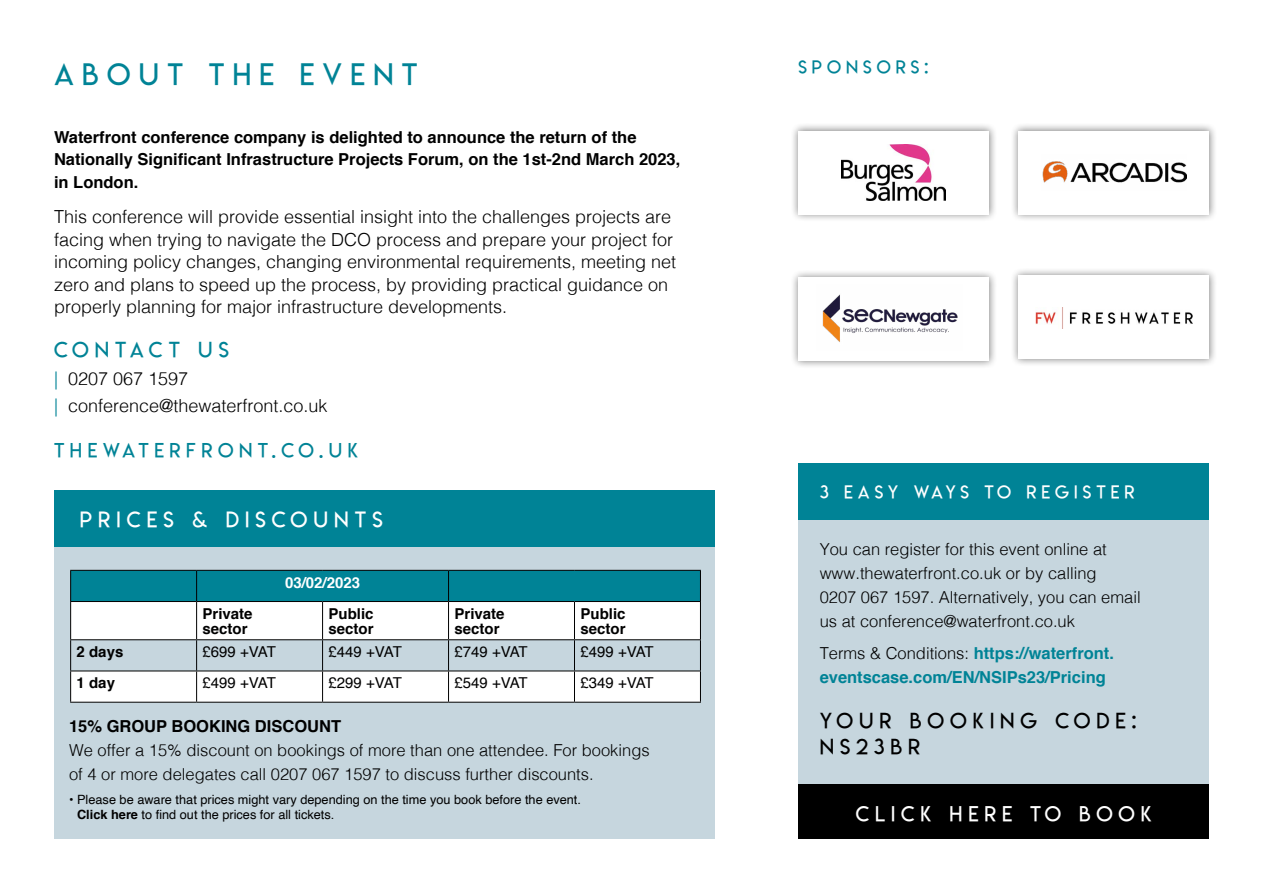
<style>
.page{position:relative;width:1263px;height:893px;background:#fff}
.page>*{position:absolute;margin:0;border:0;box-sizing:border-box;transform-origin:0 0}
.t1{font:30px "Lemon Milklight";letter-spacing:.28em;color:#008396}
.t2{font:21.75px "Lemon Milklight";letter-spacing:.28em;color:#fff}
.t3{font:21.45px/25.7px "Lemon Milklight";letter-spacing:.28em;color:#000}
.t4{font:21.45px "Lemon Milklight";letter-spacing:.28em;color:#008396}
.t5{font:21px "Lemon Milklight";letter-spacing:.28em;color:#fff}
.t6{font:19.8px "Lemon Milklight";letter-spacing:.28em;color:#008396}
.t7{font:300 18px/22.5px "Helvetica";color:#000}
.t8{font:18px "Lemon Milklight";letter-spacing:.28em;color:#fff}
.t9{font:18px "Lemon Milklight";letter-spacing:.28em;color:#008396}
.t10{font:300 16.5px/24px "Helvetica";color:#000}
.t11{font:700 16.5px/22.5px "Helvetica";color:#000}
.t12{font:700 16.5px/24px "Helvetica";color:#008396}
.t13{font:15px "Helvetica";letter-spacing:-.035em;color:#000}
.t14{font:700 15px "Helvetica";color:#000}
.t15{font:700 15px "Helvetica";color:#fff}
.t16{font:12.75px/15.3px "Helvetica";color:#000}
.s1{color:#008396}
.s2{font-weight:700}
.s3{font-weight:300;color:#000}
</style>
<div class="page">
<div style="left:798px;top:507px;width:411px;height:277px;background:#c6d6de"></div>
<div style="left:54px;top:541px;width:660px;height:298px;background:#c6d6de"></div>
<div style="left:54px;top:490px;width:660px;height:57px;background:#008396"></div>
<div style="left:798px;top:464px;width:411px;height:56px;background:#008396"></div>
<div style="left:1010px;top:268px;width:207px;height:99px;background:#000;opacity:.5"></div>
<div style="left:1018px;top:276px;width:191px;height:83px;background:#fff"></div>
<img style="left:1035px;top:307px;width:157px;height:22px">
<div style="left:790px;top:123px;width:207px;height:100px;background:#000;opacity:.5"></div>
<div style="left:798px;top:131px;width:191px;height:83px;background:#fff"></div>
<img style="left:841px;top:144px;width:105px;height:57px">
<div style="left:790px;top:269px;width:207px;height:100px;background:#000;opacity:.5"></div>
<div style="left:798px;top:277px;width:191px;height:84px;background:#fff"></div>
<img style="left:822px;top:294px;width:136px;height:48px">
<div style="left:1010px;top:123px;width:207px;height:100px;background:#000;opacity:.5"></div>
<div style="left:1018px;top:131px;width:191px;height:83px;background:#fff"></div>
<img style="left:1042px;top:161px;width:145px;height:22px">
<div style="left:71px;top:571px;width:629px;height:30px;background:#008396"></div>
<svg style="left:71px;top:602px;width:629px;height:100px;fill:#fff"></svg>
<hr style="left:70px;top:570px;width:127px;height:1px;background:#000">
<hr style="left:70px;top:571px;width:1px;height:30px;background:#000">
<hr style="left:197px;top:570px;width:126px;height:1px;background:#000">
<hr style="left:196px;top:571px;width:1px;height:30px;background:#000">
<hr style="left:323px;top:570px;width:125px;height:1px;background:#000">
<hr style="left:448px;top:570px;width:126px;height:1px;background:#000">
<hr style="left:448px;top:571px;width:1px;height:30px;background:#000">
<hr style="left:574px;top:570px;width:127px;height:1px;background:#000">
<hr style="left:700px;top:571px;width:1px;height:30px;background:#000">
<hr style="left:70px;top:601px;width:127px;height:1px;background:#000">
<hr style="left:70px;top:602px;width:1px;height:37px;background:#000">
<hr style="left:197px;top:601px;width:126px;height:1px;background:#000">
<hr style="left:196px;top:602px;width:1px;height:37px;background:#000">
<hr style="left:323px;top:601px;width:125px;height:1px;background:#000">
<hr style="left:322px;top:602px;width:1px;height:37px;background:#000">
<hr style="left:448px;top:601px;width:126px;height:1px;background:#000">
<hr style="left:448px;top:602px;width:1px;height:37px;background:#000">
<hr style="left:574px;top:601px;width:127px;height:1px;background:#000">
<hr style="left:574px;top:602px;width:1px;height:37px;background:#000">
<hr style="left:700px;top:602px;width:1px;height:37px;background:#000">
<hr style="left:70px;top:639px;width:127px;height:1px;background:#000">
<hr style="left:70px;top:640px;width:1px;height:30px;background:#000">
<hr style="left:197px;top:639px;width:126px;height:1px;background:#000">
<hr style="left:196px;top:640px;width:1px;height:30px;background:#000">
<hr style="left:323px;top:639px;width:125px;height:1px;background:#000">
<hr style="left:322px;top:640px;width:1px;height:30px;background:#000">
<hr style="left:448px;top:639px;width:126px;height:1px;background:#000">
<hr style="left:448px;top:640px;width:1px;height:30px;background:#000">
<hr style="left:574px;top:639px;width:127px;height:1px;background:#000">
<hr style="left:574px;top:640px;width:1px;height:30px;background:#000">
<hr style="left:700px;top:640px;width:1px;height:30px;background:#000">
<hr style="left:70px;top:670px;width:127px;height:1px;background:#000">
<hr style="left:70px;top:671px;width:1px;height:31px;background:#000">
<hr style="left:197px;top:670px;width:126px;height:1px;background:#000">
<hr style="left:196px;top:671px;width:1px;height:31px;background:#000">
<hr style="left:323px;top:670px;width:125px;height:1px;background:#000">
<hr style="left:322px;top:671px;width:1px;height:31px;background:#000">
<hr style="left:448px;top:670px;width:126px;height:1px;background:#000">
<hr style="left:448px;top:671px;width:1px;height:31px;background:#000">
<hr style="left:574px;top:670px;width:127px;height:1px;background:#000">
<hr style="left:574px;top:671px;width:1px;height:31px;background:#000">
<hr style="left:700px;top:671px;width:1px;height:31px;background:#000">
<hr style="left:70px;top:702px;width:127px;height:1px;background:#000">
<hr style="left:197px;top:702px;width:126px;height:1px;background:#000">
<hr style="left:323px;top:702px;width:125px;height:1px;background:#000">
<hr style="left:448px;top:702px;width:126px;height:1px;background:#000">
<hr style="left:574px;top:702px;width:127px;height:1px;background:#000">
<div style="left:798px;top:784px;width:411px;height:54px;background:#000"></div>
<p class="t1" style="left:54px;top:56px;width:365px">ABOUT THE EVENT</p>
<p class="t11" style="left:54px;top:126px;width:628px">Waterfront conference company is delighted to announce the return of the<br>Nationally Significant Infrastructure Projects Forum, on the 1st-2nd March 2023, in London.</p>
<p class="t7" style="left:54px;top:204px;width:624px">This conference will provide essential insight into the challenges projects are facing when trying to navigate the DCO process and prepare your project for incoming policy changes, changing environmental requirements, meeting net zero and plans to speed up the process, by providing practical guidance on properly planning for major infrastructure developments.</p>
<p class="t4" style="left:54px;top:336px;width:176px">CONTACT US</p>
<p class="t7" style="left:54px;top:366px;width:136px"><span class="s1">|</span> 0207 067 1597</p>
<p class="t7" style="left:54px;top:393px;width:275px"><span class="s1">|</span> conference@thewaterfront.co.uk</p>
<p class="t6" style="left:54px;top:439px;width:306px">THEWATERFRONT.CO.UK</p>
<p class="t2" style="left:80px;top:506px;width:304px">PRICES &amp; DISCOUNTS</p>
<p class="t14" style="left:203px;top:601px;width:52px">Private</p>
<p class="t14" style="left:203px;top:616px;width:47px">sector</p>
<p class="t15" style="left:285px;top:570px;width:77px">03/02/2023</p>
<p class="t14" style="left:329px;top:601px;width:47px">Public</p>
<p class="t14" style="left:329px;top:616px;width:47px">sector</p>
<p class="t14" style="left:454px;top:601px;width:52px">Private</p>
<p class="t14" style="left:454px;top:616px;width:47px">sector</p>
<p class="t14" style="left:580px;top:601px;width:47px">Public</p>
<p class="t14" style="left:580px;top:616px;width:47px">sector</p>
<p class="t14" style="left:77px;top:640px;width:48px">2 days</p>
<p class="t13" style="left:203px;top:640px;width:75px">£699 +VAT</p>
<p class="t13" style="left:329px;top:640px;width:75px">£449 +VAT</p>
<p class="t13" style="left:454px;top:640px;width:75px">£749 +VAT</p>
<p class="t13" style="left:580px;top:640px;width:75px">£499 +VAT</p>
<p class="t14" style="left:77px;top:671px;width:40px">1 day</p>
<p class="t13" style="left:203px;top:671px;width:75px">£499 +VAT</p>
<p class="t13" style="left:329px;top:671px;width:75px">£299 +VAT</p>
<p class="t13" style="left:454px;top:671px;width:75px">£549 +VAT</p>
<p class="t13" style="left:580px;top:671px;width:75px">£349 +VAT</p>
<p class="t10" style="left:69px;top:713px;width:582px"><span class="s2">15% GROUP BOOKING DISCOUNT<br></span>We offer a 15% discount on bookings of more than one attendee. For bookings of 4 or more delegates call 0207 067 1597 to discuss further discounts.</p>
<p class="t16" style="left:77px;top:792px;width:505px;text-indent:-8px">• Please be aware that prices might vary depending on the time you book before the event.<br><span class="s2">Click here</span> to find out the prices for all tickets.</p>
<p class="t9" style="left:798px;top:56px;width:131px">SPONSORS:</p>
<p class="t8" style="left:820px;top:481px;width:316px">3 EASY WAYS TO REGISTER</p>
<p class="t10" style="left:820px;top:536px;width:323px">You can register for this event online at www.thewaterfront.co.uk or by calling<br>0207 067 1597. Alternatively, you can email us at conference@waterfront.co.uk</p>
<p class="t12" style="left:820px;top:641px;width:296px"><span class="s3">Terms &amp; Conditions:</span> https://waterfront. eventscase.com/EN/NSIPs23/Pricing</p>
<p class="t3" style="left:820px;top:708px;width:318px">YOUR BOOKING CODE:<br>NS23BR</p>
<p class="t5" style="left:856px;top:801px;width:297px">CLICK HERE TO BOOK</p>
</div>
